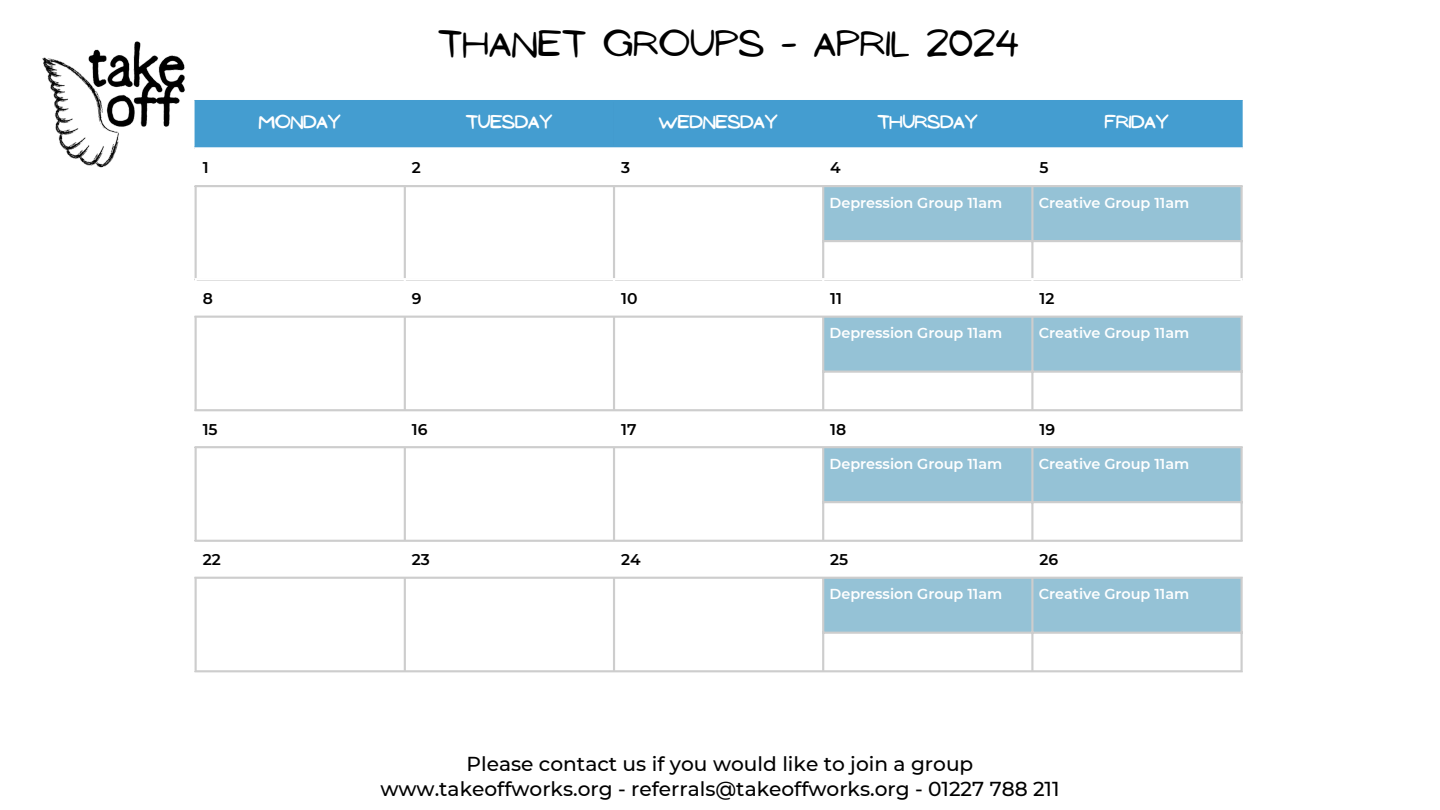
<style>
.page{position:relative;width:1440px;height:810px;background:#fff}
.page>*{position:absolute;margin:0;border:0;box-sizing:border-box;transform-origin:0 0}
.t1{font:33.5px "NF Ananias Regular";color:#000}
.t2{font:500 20.1px "Montserrat";color:#000}
.t3{font:16.6px "NF Ananias Bold";color:#fff}
.t4{font:600 15.5px "Montserrat";color:#000}
.t5{font:600 14.4px "Montserrat";color:#fff}
</style>
<div class="page">
<div style="left:196px;top:102px;width:1045px;height:44px;background:#449dd0"></div>
<hr style="left:195px;top:102px;width:1px;height:44px;background:#449dd0">
<hr style="left:404px;top:102px;width:2px;height:44px;background:#449dd0">
<hr style="left:613px;top:102px;width:2px;height:44px;background:#449dd0">
<hr style="left:822px;top:102px;width:2px;height:44px;background:#449dd0">
<hr style="left:1032px;top:102px;width:1px;height:44px;background:#449dd0">
<hr style="left:1241px;top:102px;width:2px;height:44px;background:#449dd0">
<hr style="left:195px;top:100px;width:1048px;height:2px;background:#449dd0">
<hr style="left:195px;top:146px;width:1048px;height:2px;background:#449dd0">
<div style="left:824px;top:187px;width:417px;height:53px;background:#95c2d6"></div>
<hr style="left:195px;top:187px;width:2px;height:92px;background:#cdcdcd">
<hr style="left:404px;top:187px;width:2px;height:92px;background:#cdcdcd">
<hr style="left:613px;top:187px;width:2px;height:92px;background:#cdcdcd">
<hr style="left:822px;top:187px;width:2px;height:92px;background:#cdcdcd">
<hr style="left:1031px;top:187px;width:2px;height:92px;background:#cdcdcd">
<hr style="left:1241px;top:187px;width:2px;height:92px;background:#cdcdcd">
<hr style="left:195px;top:185px;width:1048px;height:2px;background:#cdcdcd">
<hr style="left:822px;top:240px;width:421px;height:2px;background:#cdcdcd">
<hr style="left:195px;top:279px;width:1048px;height:2px;background:#cdcdcd">
<img style="left:42px;top:41px;width:153px;height:127px">
<hr style="left:195px;top:280px;width:2px;height:36px;background:#fff">
<hr style="left:404px;top:280px;width:2px;height:36px;background:#fff">
<hr style="left:613px;top:280px;width:2px;height:36px;background:#fff">
<hr style="left:822px;top:280px;width:2px;height:36px;background:#fff">
<hr style="left:1031px;top:280px;width:2px;height:36px;background:#fff">
<hr style="left:1241px;top:280px;width:2px;height:36px;background:#fff">
<hr style="left:195px;top:278px;width:1048px;height:2px;background:#fff">
<div style="left:824px;top:318px;width:417px;height:53px;background:#95c2d6"></div>
<hr style="left:195px;top:318px;width:2px;height:91px;background:#cdcdcd">
<hr style="left:404px;top:318px;width:2px;height:91px;background:#cdcdcd">
<hr style="left:613px;top:318px;width:2px;height:91px;background:#cdcdcd">
<hr style="left:822px;top:318px;width:2px;height:91px;background:#cdcdcd">
<hr style="left:1031px;top:318px;width:2px;height:91px;background:#cdcdcd">
<hr style="left:1241px;top:318px;width:2px;height:91px;background:#cdcdcd">
<hr style="left:195px;top:316px;width:1048px;height:2px;background:#cdcdcd">
<hr style="left:822px;top:371px;width:421px;height:2px;background:#cdcdcd">
<hr style="left:195px;top:409px;width:1048px;height:2px;background:#cdcdcd">
<div style="left:824px;top:448px;width:417px;height:53px;background:#95c2d6"></div>
<hr style="left:195px;top:448px;width:2px;height:92px;background:#cdcdcd">
<hr style="left:404px;top:448px;width:2px;height:92px;background:#cdcdcd">
<hr style="left:613px;top:448px;width:2px;height:92px;background:#cdcdcd">
<hr style="left:822px;top:448px;width:2px;height:92px;background:#cdcdcd">
<hr style="left:1031px;top:448px;width:2px;height:92px;background:#cdcdcd">
<hr style="left:1241px;top:448px;width:2px;height:92px;background:#cdcdcd">
<hr style="left:195px;top:446px;width:1048px;height:2px;background:#cdcdcd">
<hr style="left:822px;top:501px;width:421px;height:2px;background:#cdcdcd">
<hr style="left:195px;top:540px;width:1048px;height:2px;background:#cdcdcd">
<div style="left:824px;top:579px;width:417px;height:53px;background:#95c2d6"></div>
<hr style="left:195px;top:579px;width:2px;height:91px;background:#cdcdcd">
<hr style="left:404px;top:579px;width:2px;height:91px;background:#cdcdcd">
<hr style="left:613px;top:579px;width:2px;height:91px;background:#cdcdcd">
<hr style="left:822px;top:579px;width:2px;height:91px;background:#cdcdcd">
<hr style="left:1031px;top:579px;width:2px;height:91px;background:#cdcdcd">
<hr style="left:1241px;top:579px;width:2px;height:91px;background:#cdcdcd">
<hr style="left:195px;top:577px;width:1048px;height:2px;background:#cdcdcd">
<hr style="left:822px;top:632px;width:421px;height:2px;background:#cdcdcd">
<hr style="left:195px;top:670px;width:1048px;height:2px;background:#cdcdcd">
<p class="t1" style="left:438px;top:25px;width:583px">THANET GROUPS - APRIL 2024</p>
<p class="t3" style="left:259px;top:113px;width:83px">MONDAY</p>
<h1 class="t3" style="left:466px;top:113px;width:88px">TUESDAY</h1>
<p class="t3" style="left:659px;top:113px;width:120px">WEDNESDAY</p>
<p class="t3" style="left:877px;top:113px;width:102px">THURSDAY</p>
<p class="t3" style="left:1105px;top:113px;width:65px">FRIDAY</p>
<p class="t4" style="left:203px;top:158px;width:7px">1</p>
<p class="t4" style="left:412px;top:158px;width:11px">2</p>
<p class="t4" style="left:621px;top:158px;width:11px">3</p>
<p class="t4" style="left:830px;top:158px;width:12px">4</p>
<p class="t4" style="left:1039px;top:158px;width:11px">5</p>
<p class="t5" style="left:830px;top:194px;width:174px">Depression Group 11am</p>
<p class="t5" style="left:1039px;top:194px;width:152px">Creative Group 11am</p>
<p class="t4" style="left:203px;top:289px;width:12px">8</p>
<p class="t4" style="left:412px;top:289px;width:11px">9</p>
<p class="t4" style="left:621px;top:289px;width:18px">10</p>
<p class="t4" style="left:830px;top:289px;width:13px">11</p>
<p class="t4" style="left:1039px;top:289px;width:16px">12</p>
<p class="t5" style="left:830px;top:324px;width:174px">Depression Group 11am</p>
<p class="t5" style="left:1039px;top:324px;width:152px">Creative Group 11am</p>
<p class="t4" style="left:203px;top:420px;width:16px">15</p>
<p class="t4" style="left:412px;top:420px;width:17px">16</p>
<p class="t4" style="left:621px;top:420px;width:17px">17</p>
<p class="t4" style="left:830px;top:420px;width:18px">18</p>
<p class="t4" style="left:1039px;top:420px;width:17px">19</p>
<p class="t5" style="left:830px;top:455px;width:174px">Depression Group 11am</p>
<p class="t5" style="left:1039px;top:455px;width:152px">Creative Group 11am</p>
<p class="t4" style="left:203px;top:550px;width:20px">22</p>
<p class="t4" style="left:412px;top:550px;width:20px">23</p>
<p class="t4" style="left:621px;top:550px;width:21px">24</p>
<p class="t4" style="left:830px;top:550px;width:20px">25</p>
<p class="t4" style="left:1039px;top:550px;width:20px">26</p>
<p class="t5" style="left:830px;top:585px;width:174px">Depression Group 11am</p>
<p class="t5" style="left:1039px;top:585px;width:152px">Creative Group 11am</p>
<p class="t2" style="left:467px;top:751px;width:508px">Please contact us if you would like to join a group</p>
<p class="t2" style="left:380px;top:777px;width:681px">www.takeoffworks.org - referrals@takeoffworks.org - 01227 788 211</p>
</div>
